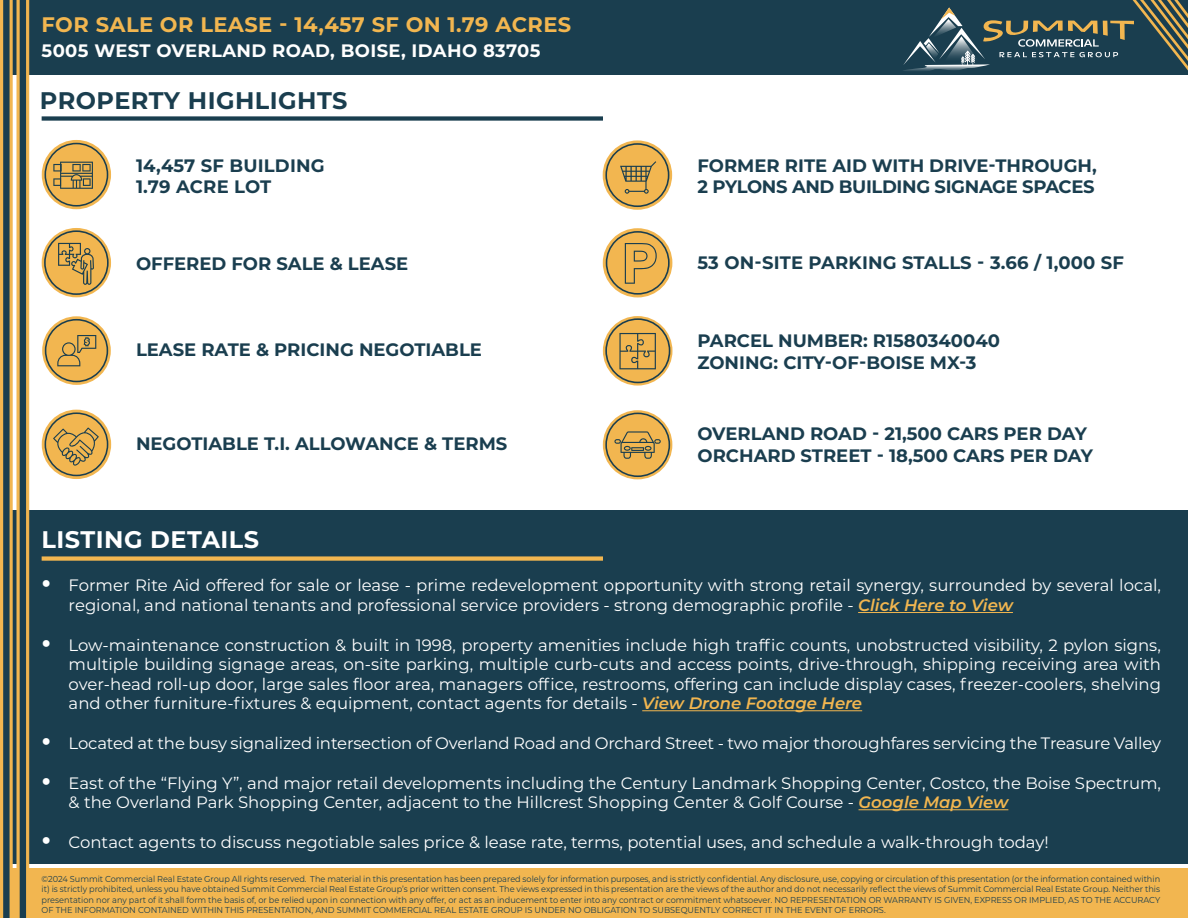
<style>
.page{position:relative;width:1188px;height:918px;background:#fff}
.page>*{position:absolute;margin:0;border:0;box-sizing:border-box;transform-origin:0 0}
.t1{font:700 24px "Montserrat";letter-spacing:.02em;color:#1a3e4f}
.t2{font:700 24px "Montserrat";letter-spacing:.02em;color:#fff}
.t3{font:700 21px "Montserrat";letter-spacing:.02em;color:#f2b650}
.t4{font:700 18px/21.6px "Montserrat";color:#1a3e4f}
.t5{font:700 18px "Montserrat";letter-spacing:.02em;color:#fff}
.t6{font:700 18px "Montserrat";letter-spacing:-.02em;color:#1a3e4f}
.t7{font:16.5px/19.5px "Montserrat";color:#fff}
.disclaimer{font:8.7px/10.4px "Montserrat";color:#1a3e4f;text-align:justify;scale:.95 1}
.s1{font-weight:700;font-size:27px}
.s2{font-weight:600;font-style:italic;color:#f2b650}
</style>
<div class="page">
<div style="left:0;top:0;width:1188px;height:74px;background:#1a3e4f"></div>
<div style="left:0;top:511px;width:1188px;height:353px;background:#1a3e4f"></div>
<hr style="left:858px;top:612px;width:155px;height:1px;background:#f2b650">
<hr style="left:642px;top:710px;width:220px;height:1px;background:#f2b650">
<hr style="left:859px;top:809px;width:149px;height:1px;background:#f2b650">
<div style="left:42px;top:556px;width:561px;height:5px;background:#f2b650"></div>
<div style="left:42px;top:116px;width:561px;height:5px;background:#1a3e4f"></div>
<div style="left:0;top:868px;width:1188px;height:50px;background:#f2b650"></div>
<div style="left:42px;top:228px;width:69px;height:69px;background:#f2b650;border-radius:50%"></div>
<svg style="left:44px;top:230px;width:65px;height:65px"></svg>
<svg style="left:901px;top:0;width:287px;height:75px"></svg>
<svg style="left:42px;top:140px;width:69px;height:69px"></svg>
<svg style="left:45px;top:143px;width:63px;height:64px;background:#cfaa64"></svg>
<svg style="left:603px;top:316px;width:69px;height:70px"></svg>
<svg style="left:605px;top:318px;width:65px;height:65px;background:#d4ae67"></svg>
<svg style="left:42px;top:410px;width:69px;height:69px"></svg>
<svg style="left:45px;top:412px;width:63px;height:64px;background:#d3ac64"></svg>
<svg style="left:603px;top:410px;width:69px;height:69px"></svg>
<svg style="left:605px;top:413px;width:65px;height:64px;background:#d4ae67"></svg>
<svg style="left:42px;top:316px;width:69px;height:69px"></svg>
<svg style="left:45px;top:319px;width:63px;height:63px;background:#d7af64"></svg>
<svg style="left:603px;top:228px;width:69px;height:69px"></svg>
<svg style="left:606px;top:231px;width:64px;height:64px;background:#d9b065"></svg>
<svg style="left:603px;top:140px;width:69px;height:70px"></svg>
<svg style="left:605px;top:143px;width:64px;height:64px;background:#d4ad65"></svg>
<div style="left:0;top:0;width:13px;height:918px;background:#f2b650"></div>
<div style="left:3px;top:0;width:7px;height:918px;background:#1a3e4f"></div>
<svg style="left:16px;top:0;width:13px;height:918px;background:#dead55"></svg>
<div style="left:20px;top:0;width:6px;height:918px;background:#1a3e4f"></div>
<p class="t3" style="left:42px;top:9px;width:531px">FOR SALE OR LEASE - 14,457 SF ON 1.79 ACRES</p>
<p class="t5" style="left:42px;top:38px;width:500px">5005 WEST OVERLAND ROAD, BOISE, IDAHO 83705</p>
<p class="t1" style="left:40px;top:83px;width:309px">PROPERTY HIGHLIGHTS</p>
<p class="t4" style="left:136px;top:153px;width:190px">14,457 SF BUILDING<br>1.79 ACRE LOT</p>
<p class="t4" style="left:136px;top:252px;width:274px">OFFERED FOR SALE &amp; LEASE</p>
<p class="t4" style="left:698px;top:153px;width:401px">FORMER RITE AID WITH DRIVE-THROUGH,</p>
<p class="t6" style="left:698px;top:174px;width:399px">2 PYLONS AND BUILDING SIGNAGE SPACES</p>
<p class="t4" style="left:698px;top:251px;width:428px">53 ON-SITE PARKING STALLS - 3.66 / 1,000 SF</p>
<p class="t4" style="left:136px;top:338px;width:348px">LEASE RATE &amp; PRICING NEGOTIABLE</p>
<p class="t4" style="left:698px;top:329px;width:304px">PARCEL NUMBER: R1580340040<br>ZONING: CITY-OF-BOISE MX-3</p>
<p class="t4" style="left:136px;top:432px;width:373px">NEGOTIABLE T.I. ALLOWANCE &amp; TERMS</p>
<p class="t2" style="left:42px;top:522px;width:219px">LISTING DETAILS</p>
<p class="t4" style="left:698px;top:422px;width:391px">OVERLAND ROAD - 21,500 CARS PER DAY</p>
<p class="t4" style="left:698px;top:444px;width:397px">ORCHARD STREET - 18,500 CARS PER DAY</p>
<p class="t7" style="left:69px;top:575px;width:1094px;text-indent:-27px"><span class="s1">•</span> Former Rite Aid offered for sale or lease - prime redevelopment opportunity with strong retail synergy, surrounded by several local, regional, and national tenants and professional service providers - strong demographic profile - <span class="s2">Click Here to View</span></p>
<p class="t7" style="left:69px;top:634px;width:1094px;text-align:justify;text-indent:-27px"><span class="s1">•</span> Low-maintenance construction &amp; built in 1998, property amenities include high traffic counts, unobstructed visibility, 2 pylon signs, multiple building signage areas, on-site parking, multiple curb-cuts and access points, drive-through, shipping receiving area with over-head roll-up door, large sales floor area, managers office, restrooms, offering can include display cases, freezer-coolers, shelving and other furniture-fixtures &amp; equipment, contact agents for details - <span class="s2">View Drone Footage Here</span></p>
<p class="t7" style="left:42px;top:733px;width:1121px"><span class="s1">•</span> Located at the busy signalized intersection of Overland Road and Orchard Street - two major thoroughfares servicing the Treasure Valley</p>
<p class="t7" style="left:69px;top:772px;width:1094px;text-indent:-27px"><span class="s1">•</span> East of the “Flying Y”, and major retail developments including the Century Landmark Shopping Center, Costco, the Boise Spectrum, &amp; the Overland Park Shopping Center, adjacent to the Hillcrest Shopping Center &amp; Golf Course - <span class="s2">Google Map View</span></p>
<p class="t7" style="left:42px;top:832px;width:1009px"><span class="s1">•</span> Contact agents to discuss negotiable sales price &amp; lease rate, terms, potential uses, and schedule a walk-through today!</p>
<p class="disclaimer" style="left:42px;top:873px;width:1179px">©2024 Summit Commercial Real Estate Group All rights reserved. The material in this presentation has been prepared solely for information purposes, and is strictly confidential. Any disclosure, use, copying or circulation of this presentation (or the information contained within it) is strictly prohibited, unless you have obtained Summit Commercial Real Estate Group’s prior written consent. The views expressed in this presentation are the views of the author and do not necessarily reflect the views of Summit Commercial Real Estate Group. Neither this presentation nor any part of it shall form the basis of, or be relied upon in connection with any offer, or act as an inducement to enter into any contract or commitment whatsoever. NO REPRESENTATION OR WARRANTY IS GIVEN, EXPRESS OR IMPLIED, AS TO THE ACCURACY OF THE INFORMATION CONTAINED WITHIN THIS PRESENTATION, AND SUMMIT COMMERCIAL REAL ESTATE GROUP IS UNDER NO OBLIGATION TO SUBSEQUENTLY CORRECT IT IN THE EVENT OF ERRORS.</p>
</div>
